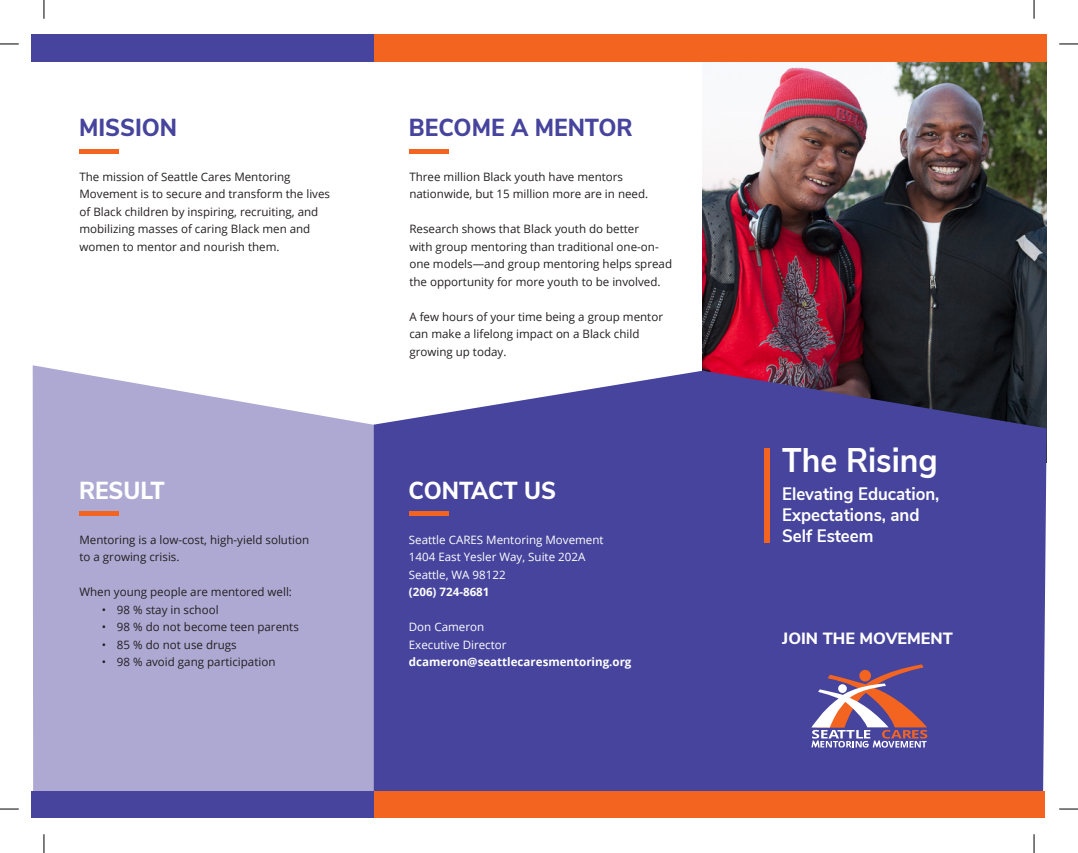
<style>
.page{position:relative;width:1078px;height:853px;background:#fff}
.page>*{position:absolute;margin:0;border:0;box-sizing:border-box;transform-origin:0 0}
.t1{font:700 34.12px "Nunito Sans";color:#fff;scale:.94 1}
.t2{font:800 24.62px "Nunito Sans";color:#46449c;scale:.94 1}
.t3{font:800 24.62px "Nunito Sans";letter-spacing:-.005em;color:#fff;scale:.94 1}
.t4{font:700 18px/20.8px "Nunito Sans";color:#fff;scale:.94 1}
.t5{font:800 16.25px "Nunito Sans";color:#fff}
.t6{font:11.5px/17.5px "Open Sans";color:#231f20}
.t7{font:11.5px "Open Sans";color:#fff}
.t8{font:700 11.5px "Open Sans";color:#fff}
</style>
<div class="page">
<img style="left:703px;top:62px;width:344px;height:309px">
<svg style="left:373px;top:371px;width:674px;height:420px;background:#4b499a"></svg>
<svg style="left:33px;top:365px;width:340px;height:426px;background:#b3afd6"></svg>
<div style="left:373px;top:791px;width:672px;height:26px;background:#f36421"></div>
<div style="left:373px;top:34px;width:674px;height:28px;background:#f36421"></div>
<svg style="left:811px;top:664px;width:116px;height:84px;background:#8c6d94"></svg>
<div style="left:31px;top:791px;width:342px;height:26px;background:#46449c"></div>
<div style="left:31px;top:34px;width:342px;height:28px;background:#46449c"></div>
<div style="left:764px;top:448px;width:6px;height:95px;background:#f36421"></div>
<div style="left:410px;top:149px;width:39px;height:5px;background:#f36421"></div>
<div style="left:80px;top:149px;width:39px;height:5px;background:#f36421"></div>
<div style="left:80px;top:511px;width:39px;height:5px;background:#f36421"></div>
<div style="left:409px;top:511px;width:39px;height:5px;background:#f36421"></div>
<svg style="left:0;top:43px;width:19px;height:2px"></svg>
<svg style="left:1059px;top:43px;width:19px;height:2px"></svg>
<svg style="left:0;top:808px;width:19px;height:2px"></svg>
<svg style="left:1059px;top:808px;width:19px;height:2px"></svg>
<svg style="left:43px;top:0;width:2px;height:19px"></svg>
<svg style="left:43px;top:834px;width:2px;height:19px"></svg>
<svg style="left:1033px;top:0;width:2px;height:19px"></svg>
<svg style="left:1033px;top:834px;width:2px;height:19px"></svg>
<p class="t2" style="left:79px;top:110px;width:106px">MISSION</p>
<p class="t2" style="left:409px;top:110px;width:239px">BECOME A MENTOR</p>
<p class="t6" style="left:79px;top:168px;width:252px">The mission of Seattle Cares Mentoring Movement is to secure and transform the lives of Black children by inspiring, recruiting, and mobilizing masses of caring Black men and women to mentor and nourish them.</p>
<p class="t6" style="left:409px;top:168px;width:240px">Three million Black youth have mentors nationwide, but 15 million more are in need.</p>
<p class="t6" style="left:409px;top:220px;width:264px">Research shows that Black youth do better<br>with group mentoring than traditional one-on&shy;one models—and group mentoring helps spread the opportunity for more youth to be involved.</p>
<p class="t6" style="left:409px;top:308px;width:255px">A few hours of your time being a group mentor can make a lifelong impact on a Black child growing up today.</p>
<p class="t3" style="left:79px;top:472px;width:93px">RESULT</p>
<p class="t3" style="left:408px;top:472px;width:158px">CONTACT US</p>
<p class="t6" style="left:79px;top:530px;width:231px">Mentoring is a low-cost, high-yield solution to a growing crisis.</p>
<p class="t6" style="left:79px;top:583px;width:214px">When young people are mentored well:</p>
<p class="t6" style="left:102px;top:600px;width:118px">• 98 % stay in school</p>
<p class="t6" style="left:102px;top:618px;width:198px">• 98 % do not become teen parents</p>
<p class="t6" style="left:102px;top:635px;width:136px">• 85 % do not use drugs</p>
<p class="t6" style="left:102px;top:653px;width:175px">• 98 % avoid gang participation</p>
<p class="t7" style="left:409px;top:531px;width:196px">Seattle CARES Mentoring Movement</p>
<p class="t7" style="left:409px;top:549px;width:178px">1404 East Yesler Way, Suite 202A</p>
<p class="t7" style="left:409px;top:566px;width:98px">Seattle, WA 98122</p>
<p class="t8" style="left:409px;top:584px;width:82px">(206) 724-8681</p>
<p class="t7" style="left:409px;top:619px;width:77px">Don Cameron</p>
<p class="t7" style="left:409px;top:636px;width:99px">Executive Director</p>
<p class="t8" style="left:409px;top:654px;width:224px">dcameron@seattlecaresmentoring.org</p>
<p class="t1" style="left:782px;top:435px;width:167px">The Rising</p>
<p class="t4" style="left:782px;top:482px;width:169px">Elevating Education,<br>Expectations, and<br>Self Esteem</p>
<p class="t5" style="left:782px;top:626px;width:172px">JOIN THE MOVEMENT</p>
</div>
